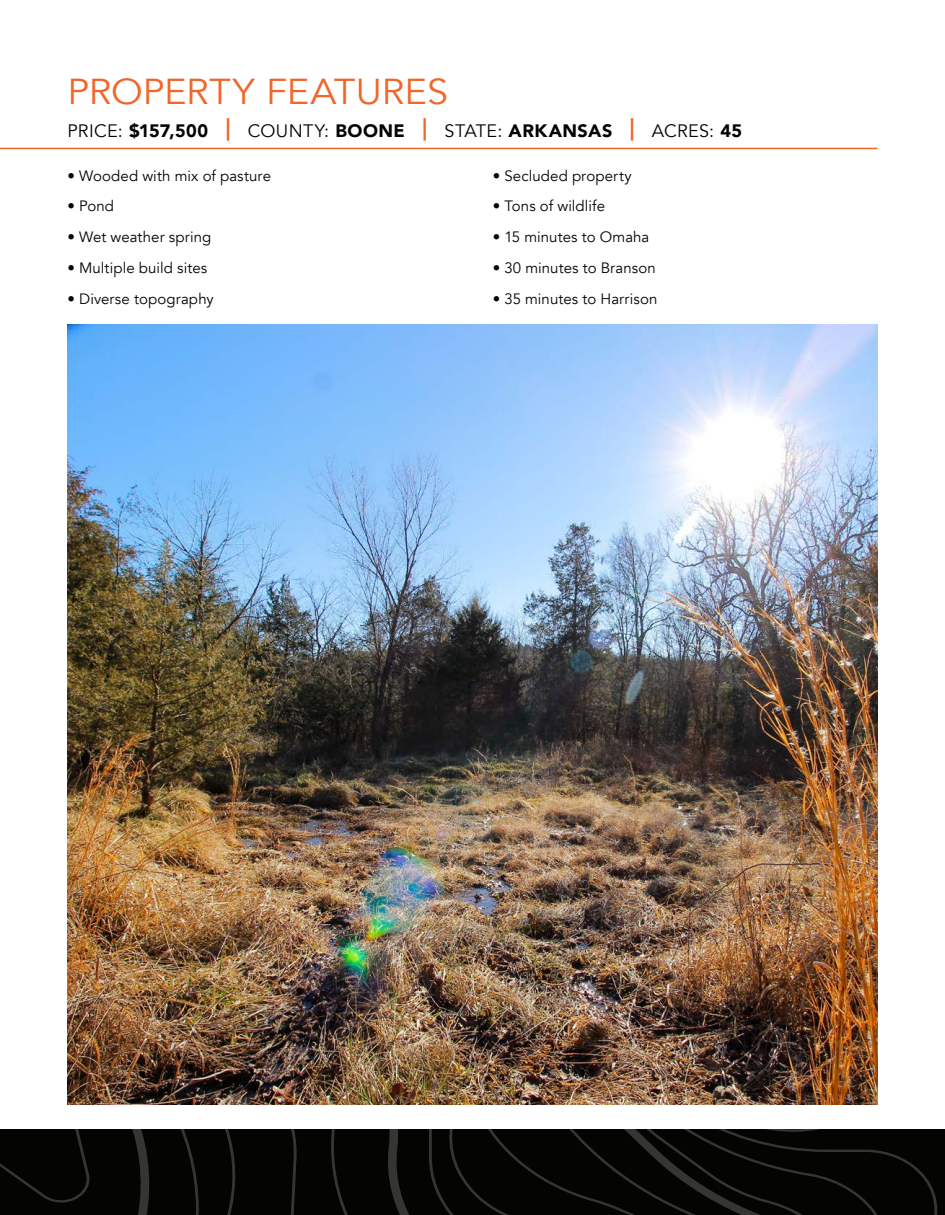
<style>
.page{position:relative;width:945px;height:1215px;background:#fff}
.page>*{position:absolute;margin:0;border:0;box-sizing:border-box;transform-origin:0 0}
.t1{font:36px "Avenir";color:#f2662a;scale:1.05 1}
.t2{font:18px "Avenir";letter-spacing:.02em;color:#040503}
.t3{font:15px "Avenir";letter-spacing:.005em;color:#040503}
.s1{font-weight:900}
.s2{font-weight:900;font-size:22.5px;color:#f2662a}
</style>
<div class="page">
<img style="left:68px;top:325px;width:810px;height:779px">
<hr style="left:0;top:148px;width:878px;height:1px;background:#f2662a">
<svg style="left:0;top:1129px;width:945px;height:86px;background:#080907"></svg>
<p class="t1" style="left:68px;top:70px;width:364px">PROPERTY FEATURES</p>
<p class="t2" style="left:68px;top:120px;width:676px">PRICE: <span class="s1">$157,500</span> <span class="s2">|</span> COUNTY: <span class="s1">BOONE</span> <span class="s2">|</span> STATE: <span class="s1">ARKANSAS</span> <span class="s2">|</span> ACRES: <span class="s1">45</span></p>
<p class="t3" style="left:68px;top:166px;width:205px">• Wooded with mix of pasture</p>
<p class="t3" style="left:68px;top:197px;width:48px">• Pond</p>
<p class="t3" style="left:68px;top:228px;width:145px">• Wet weather spring</p>
<p class="t3" style="left:68px;top:259px;width:141px">• Multiple build sites</p>
<p class="t3" style="left:68px;top:289px;width:148px">• Diverse topography</p>
<p class="t3" style="left:493px;top:166px;width:141px">• Secluded property</p>
<p class="t3" style="left:493px;top:197px;width:114px">• Tons of wildlife</p>
<p class="t3" style="left:493px;top:228px;width:158px">• 15 minutes to Omaha</p>
<p class="t3" style="left:493px;top:259px;width:165px">• 30 minutes to Branson</p>
<p class="t3" style="left:493px;top:289px;width:166px">• 35 minutes to Harrison</p>
</div>
